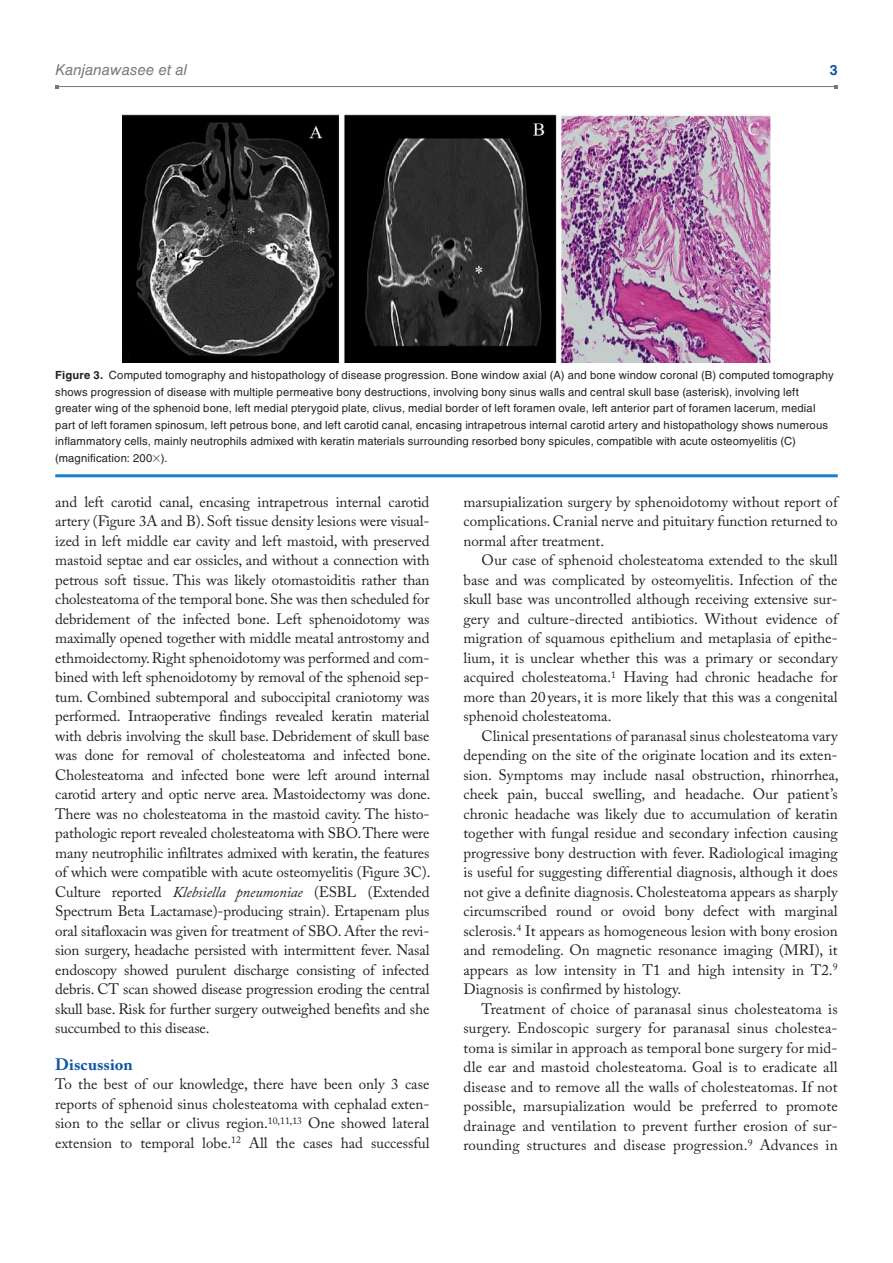
<style>
.page{position:relative;width:893px;height:1263px;background:#fff}
.page>*{position:absolute;margin:0;border:0;box-sizing:border-box;transform-origin:0 0}
.t1{font:700 16.5px "Adobe Caslon Pro";letter-spacing:.005em;color:#1055a4}
.t2{font:15px/19.5px "Adobe Caslon Pro";color:#231f20;text-align:justify}
.t3{font:italic 15px "Helvetica LT Std";color:#76787b}
.t4{font:700 14.25px "Helvetica LT Std";color:#1055a4}
.t5{font:11.25px/16.5px "Helvetica LT Std";letter-spacing:.015em;color:#231f20}
.s1{font-weight:700}
.s2{font-style:italic}
</style>
<div class="page">
<hr style="left:57px;top:86px;width:779px;height:1px;background:#76787b">
<hr style="left:55px;top:474px;width:783px;height:3px;background:#1582c5">
<img style="left:122px;top:115px;width:648px;height:247px">
<p class="t3" style="left:55px;top:61px;width:133px">Kanjanawasee et al</p>
<p class="t4" style="left:830px;top:61px;width:9px">3</p>
<p class="t5" style="left:55px;top:367px;width:780px"><span class="s1">Figure 3.</span> Computed tomography and histopathology of disease progression. Bone window axial (A) and bone window coronal (B) computed tomography shows progression of disease with multiple permeative bony destructions, involving bony sinus walls and central skull base (asterisk), involving left greater wing of the sphenoid bone, left medial pterygoid plate, clivus, medial border of left foramen ovale, left anterior part of foramen lacerum, medial part of left foramen spinosum, left petrous bone, and left carotid canal, encasing intrapetrous internal carotid artery and histopathology shows numerous inflammatory cells, mainly neutrophils admixed with keratin materials surrounding resorbed bony spicules, compatible with acute osteomyelitis (C) (magnification: 200 ).</p>
<p class="t2" style="left:55px;top:492px;width:377px">and left carotid canal, encasing intrapetrous internal carotid artery (Figure 3A and B). Soft tissue density lesions were visual&shy;ized in left middle ear cavity and left mastoid, with preserved mastoid septae and ear ossicles, and without a connection with petrous soft tissue. This was likely otomastoiditis rather than cholesteatoma of the temporal bone. She was then scheduled for debridement of the infected bone. Left sphenoidotomy was maximally opened together with middle meatal antrostomy and ethmoidectomy. Right sphenoidotomy was performed and com&shy;bined with left sphenoidotomy by removal of the sphenoid sep&shy;tum. Combined subtemporal and suboccipital craniotomy was performed. Intraoperative findings revealed keratin material with debris involving the skull base. Debridement of skull base was done for removal of cholesteatoma and infected bone.<br>Cholesteatoma and infected bone were left around internal carotid artery and optic nerve area. Mastoidectomy was done.<br>There was no cholesteatoma in the mastoid cavity. The histo&shy;pathologic report revealed cholesteatoma with SBO. There were many neutrophilic infiltrates admixed with keratin, the features of which were compatible with acute osteomyelitis (Figure 3C).<br>Culture reported <span class="s2">Klebsiella pneumoniae</span> (ESBL (Extended Spectrum Beta Lactamase)-producing strain). Ertapenam plus oral sitafloxacin was given for treatment of SBO. After the revi&shy;sion surgery, headache persisted with intermittent fever. Nasal endoscopy showed purulent discharge consisting of infected debris. CT scan showed disease progression eroding the central skull base. Risk for further surgery outweighed benefits and she succumbed to this disease.</p>
<p class="t1" style="left:55px;top:1054px;width:79px">Discussion</p>
<p class="t2" style="left:55px;top:1074px;width:376px">To the best of our knowledge, there have been only 3 case reports of sphenoid sinus cholesteatoma with cephalad exten&shy;sion to the sellar or clivus region.<sup>10,11,13</sup> One showed lateral extension to temporal lobe.<sup>12</sup> All the cases had successful</p>
<p class="t2" style="left:463px;top:492px;width:376px">marsupialization surgery by sphenoidotomy without report of complications. Cranial nerve and pituitary function returned to normal after treatment.</p>
<p class="t2" style="left:463px;top:550px;width:376px;text-indent:18px">Our case of sphenoid cholesteatoma extended to the skull base and was complicated by osteomyelitis. Infection of the skull base was uncontrolled although receiving extensive sur&shy;gery and culture-directed antibiotics. Without evidence of migration of squamous epithelium and metaplasia of epithe&shy;lium, it is unclear whether this was a primary or secondary acquired cholesteatoma.<sup>1</sup> Having had chronic headache for more than 20years, it is more likely that this was a congenital sphenoid cholesteatoma.</p>
<p class="t2" style="left:463px;top:726px;width:377px;text-indent:18px">Clinical presentations of paranasal sinus cholesteatoma vary depending on the site of the originate location and its exten&shy;sion. Symptoms may include nasal obstruction, rhinorrhea, cheek pain, buccal swelling, and headache. Our patient’s chronic headache was likely due to accumulation of keratin together with fungal residue and secondary infection causing progressive bony destruction with fever. Radiological imaging is useful for suggesting differential diagnosis, although it does not give a definite diagnosis. Cholesteatoma appears as sharply circumscribed round or ovoid bony defect with marginal sclerosis.<sup>4</sup> It appears as homogeneous lesion with bony erosion and remodeling. On magnetic resonance imaging (MRI), it appears as low intensity in T1 and high intensity in T2.<sup>9<br></sup>Diagnosis is confirmed by histology.</p>
<p class="t2" style="left:463px;top:999px;width:376px;text-indent:18px">Treatment of choice of paranasal sinus cholesteatoma is surgery. Endoscopic surgery for paranasal sinus cholestea&shy;toma is similar in approach as temporal bone surgery for mid&shy;dle ear and mastoid cholesteatoma. Goal is to eradicate all disease and to remove all the walls of cholesteatomas. If not possible, marsupialization would be preferred to promote drainage and ventilation to prevent further erosion of sur&shy;rounding structures and disease progression.<sup>9</sup> Advances in</p>
</div>
